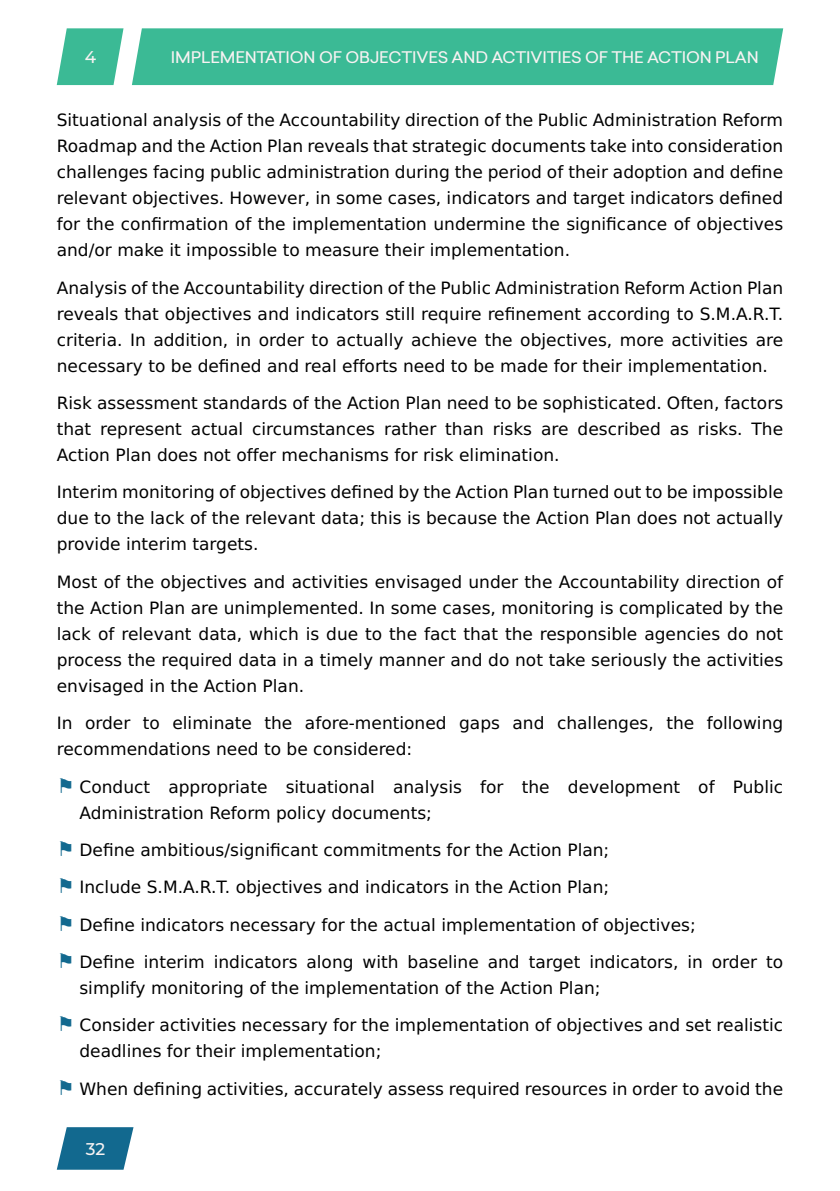
<style>
.page{position:relative;width:840px;height:1191px;background:#fff}
.page>*{position:absolute;margin:0;border:0;box-sizing:border-box;transform-origin:0 0}
.t1{font:17px/26px "DejaVu Sans";color:#000;text-align:justify}
.t2{font:500 17px "Montserrat";color:#f7f2f2}
.t3{font:500 16px "TBC Contractica";letter-spacing:-.01em;color:#f7f2f2}
.s1{font-weight:700;font-size:20px;color:#12698f}
</style>
<div class="page">
<div style="left:132px;top:28px;width:650px;height:57px;background:#3bba95"></div>
<svg style="left:57px;top:28px;width:66px;height:57px;background:#57c4a4"></svg>
<svg style="left:57px;top:1127px;width:76px;height:42px;background:#2f7b9d"></svg>
<p class="t2" style="left:85px;top:45px;width:13px">4</p>
<p class="t3" style="left:171px;top:45px;width:589px">IMPLEMENTATION OF OBJECTIVES AND ACTIVITIES OF THE ACTION PLAN</p>
<p class="t1" style="left:57px;top:107px;width:727px">Situational analysis of the Accountability direction of the Public Administration Reform Roadmap and the Action Plan reveals that strategic documents take into consideration challenges facing public administration during the period of their adoption and define relevant objectives. However, in some cases, indicators and target indicators defined for the confirmation of the implementation undermine the significance of objectives and/or make it impossible to measure their implementation.</p>
<p class="t1" style="left:57px;top:275px;width:727px">Analysis of the Accountability direction of the Public Administration Reform Action Plan reveals that objectives and indicators still require refinement according to S.M.A.R.T. criteria. In addition, in order to actually achieve the objectives, more activities are necessary to be defined and real efforts need to be made for their implementation.</p>
<p class="t1" style="left:57px;top:390px;width:727px">Risk assessment standards of the Action Plan need to be sophisticated. Often, factors that represent actual circumstances rather than risks are described as risks. The Action Plan does not offer mechanisms for risk elimination.</p>
<p class="t1" style="left:57px;top:479px;width:727px">Interim monitoring of objectives defined by the Action Plan turned out to be impossible due to the lack of the relevant data; this is because the Action Plan does not actually provide interim targets.</p>
<p class="t1" style="left:57px;top:569px;width:727px">Most of the objectives and activities envisaged under the Accountability direction of the Action Plan are unimplemented. In some cases, monitoring is complicated by the lack of relevant data, which is due to the fact that the responsible agencies do not process the required data in a timely manner and do not take seriously the activities envisaged in the Action Plan.</p>
<p class="t1" style="left:57px;top:710px;width:727px">In order to eliminate the afore-mentioned gaps and challenges, the following recommendations need to be considered:</p>
<p class="t1" style="left:79px;top:773px;width:705px;text-indent:-23px"><span class="s1">⚑</span> Conduct appropriate situational analysis for the development of Public<br>Administration Reform policy documents;</p>
<p class="t1" style="left:57px;top:831px;width:727px;line-height:37.4px;text-align:left"><span class="s1">⚑</span> Define ambitious/significant commitments for the Action Plan;<br><span class="s1">⚑</span> Include S.M.A.R.T. objectives and indicators in the Action Plan;<br><span class="s1">⚑</span> Define indicators necessary for the actual implementation of objectives;<br><span class="s1">⚑</span> Define interim indicators along with baseline and target indicators, in order to</p>
<p class="t1" style="left:57px;top:969px;width:727px;line-height:37.4px;text-indent:23px">simplify monitoring of the implementation of the Action Plan;<br><span class="s1">⚑</span> Consider activities necessary for the implementation of objectives and set realistic</p>
<p class="t1" style="left:57px;top:1032px;width:727px;line-height:37.4px;text-indent:23px">deadlines for their implementation;<br><span class="s1">⚑</span> When defining activities, accurately assess required resources in order to avoid the</p>
<p class="t2" style="left:86px;top:1136px;width:21px">32</p>
</div>
